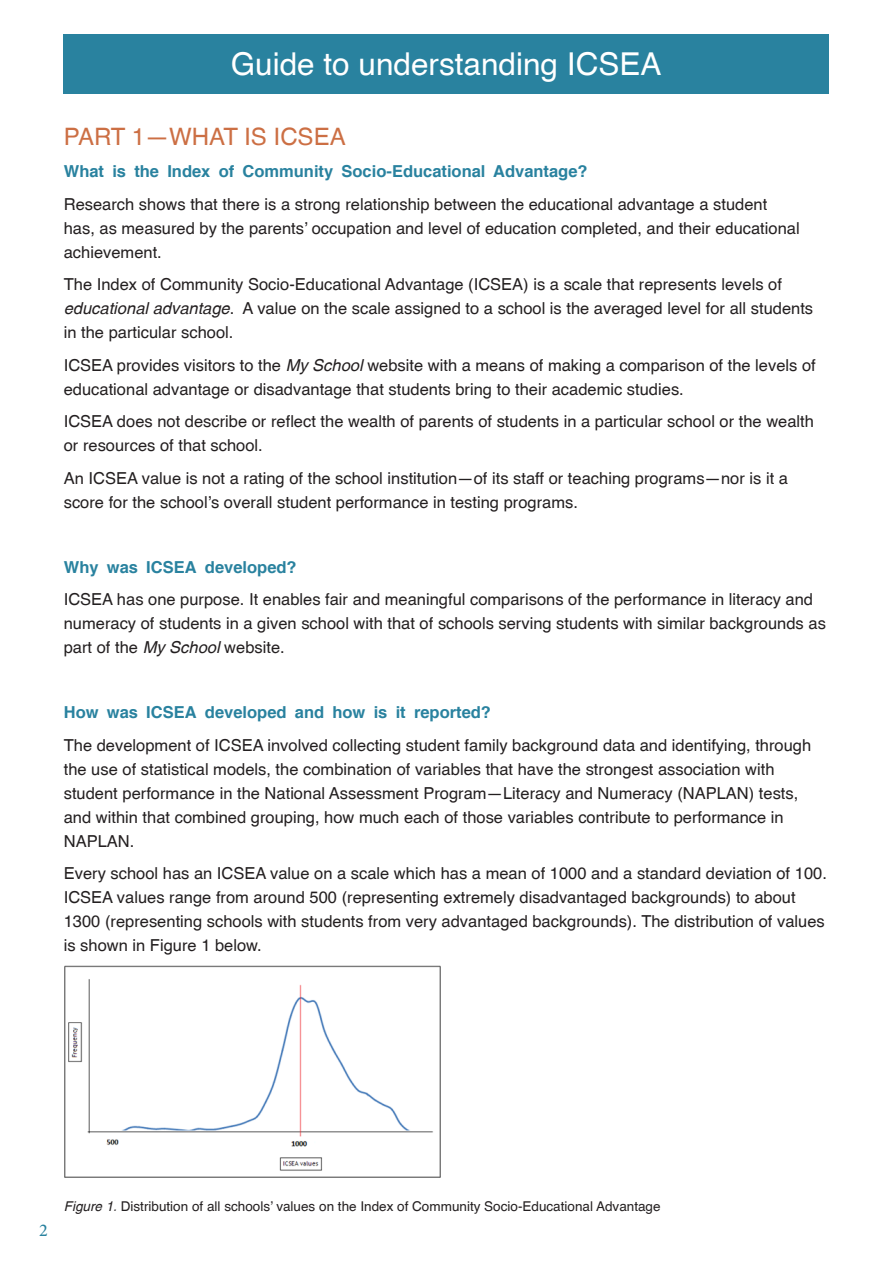
<style>
.page{position:relative;width:893px;height:1263px;background:#fff}
.page>*{position:absolute;margin:0;border:0;box-sizing:border-box;transform-origin:0 0}
.t1{font:31.5px "Helvetica";color:#fff}
.t2{font:24px "Helvetica";color:#cc6f44}
.t3{font:500 18px "Minion Pro";color:#29829f}
.t4{font:16.5px/24px "Helvetica";color:#231f20}
.t5{font:700 16.5px "AG Helvetica";color:#29829f}
.t6{font:13.5px "Helvetica";color:#231f20}
.s1{font-family:"Helvetica cyr";font-style:italic}
</style>
<div class="page">
<div style="left:64px;top:34px;width:765px;height:60px;background:#29829f"></div>
<img style="left:65px;top:965px;width:375px;height:212px">
<p class="t1" style="left:231px;top:44px;width:432px">Guide to understanding ICSEA</p>
<p class="t2" style="left:64px;top:121px;width:283px">PART 1—WHAT IS ICSEA</p>
<p class="t5" style="left:64px;top:162px;width:525px">What is the Index of Community Socio-Educational Advantage?</p>
<p class="t4" style="left:64px;top:191px;width:737px">Research shows that there is a strong relationship between the educational advantage a student has, as measured by the parents’ occupation and level of education completed, and their educational achievement.</p>
<p class="t4" style="left:64px;top:272px;width:751px">The Index of Community Socio-Educational Advantage (ICSEA) is a scale that represents levels of <span class="s1">educational advantage</span>. A value on the scale assigned to a school is the averaged level for all students in the particular school.</p>
<p class="t4" style="left:64px;top:352px;width:753px">ICSEA provides visitors to the <span class="s1">My School</span> website with a means of making a comparison of the levels of educational advantage or disadvantage that students bring to their academic studies.</p>
<p class="t4" style="left:64px;top:409px;width:752px">ICSEA does not describe or reflect the wealth of parents of students in a particular school or the wealth or resources of that school.</p>
<p class="t4" style="left:64px;top:465px;width:726px">An ICSEA value is not a rating of the school institution—of its staff or teaching programs—nor is it a score for the school’s overall student performance in testing programs.</p>
<p class="t5" style="left:64px;top:558px;width:234px">Why was ICSEA developed?</p>
<p class="t4" style="left:64px;top:587px;width:764px">ICSEA has one purpose. It enables fair and meaningful comparisons of the performance in literacy and numeracy of students in a given school with that of schools serving students with similar backgrounds as part of the <span class="s1">My School</span> website.</p>
<p class="t5" style="left:64px;top:703px;width:429px">How was ICSEA developed and how is it reported?</p>
<p class="t4" style="left:64px;top:732px;width:749px">The development of ICSEA involved collecting student family background data and identifying, through the use of statistical models, the combination of variables that have the strongest association with student performance in the National Assessment Program—Literacy and Numeracy (NAPLAN) tests, and within that combined grouping, how much each of those variables contribute to performance in NAPLAN.</p>
<p class="t4" style="left:64px;top:861px;width:765px">Every school has an ICSEA value on a scale which has a mean of 1000 and a standard deviation of 100.<br>ICSEA values range from around 500 (representing extremely disadvantaged backgrounds) to about 1300 (representing schools with students from very advantaged backgrounds). The distribution of values is shown in Figure 1 below.</p>
<p class="t3" style="left:39px;top:1218px;width:10px">2</p>
<p class="t6" style="left:64px;top:1198px;width:598px"><span class="s1">Figure 1.</span> Distribution of all schools’ values on the Index of Community Socio-Educational Advantage</p>
</div>
